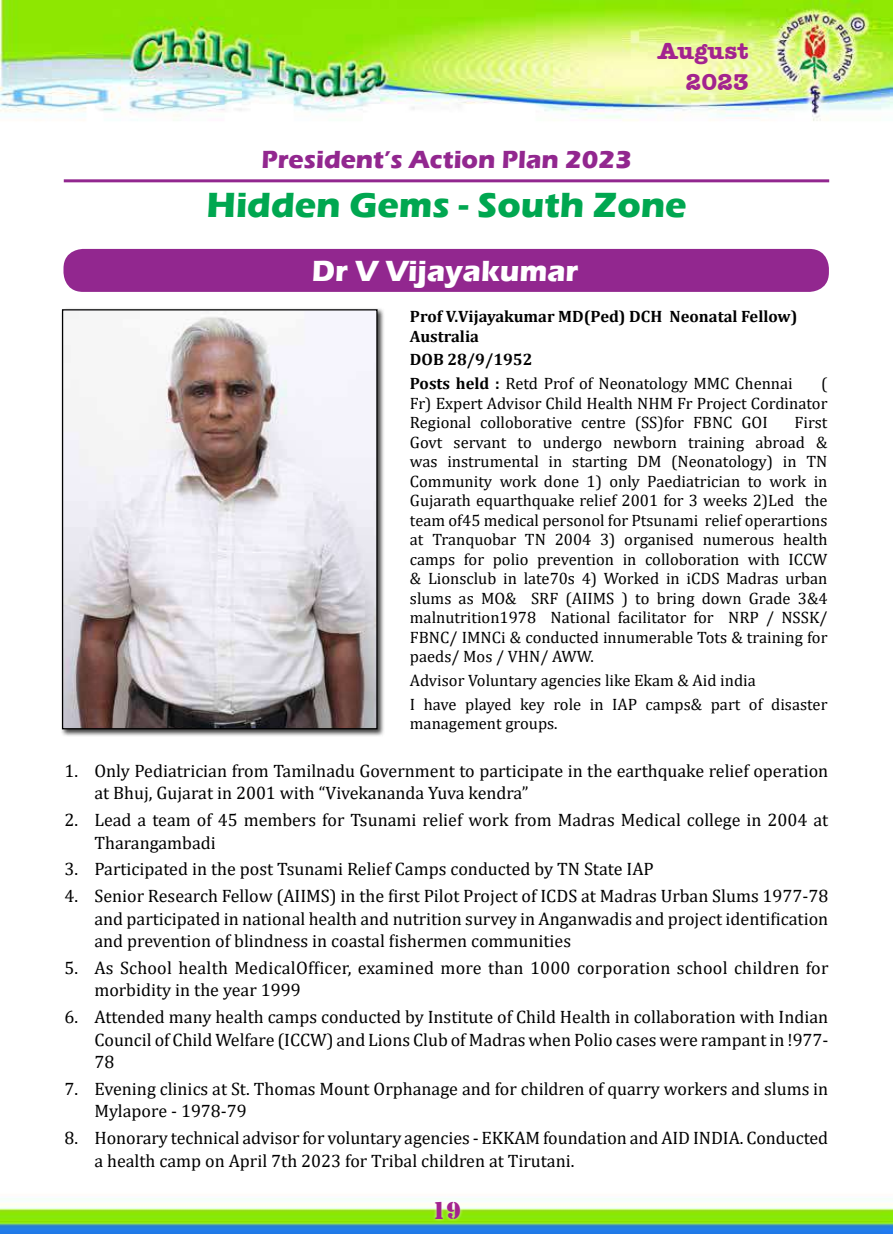
<style>
.page{position:relative;width:893px;height:1234px;background:#fff}
.page>*{position:absolute;margin:0;border:0;box-sizing:border-box;transform-origin:0 0}
.t1{font:700 36px "Eras ITC";color:#00a750}
.t2{font:700 30px "Eras ITC";color:#fff}
.t3{font:700 25.5px "Eras ITC";color:#92278f}
.t4{font:25.5px "Army";color:#a3238f}
.t5{font:700 24px/30.6px "Amer Typewriter IT Cby BT";color:#a3238f;text-align:right}
.t6{font:18px/22.5px "Cambria";color:#000}
.t7{font:700 18px "Amer Typewriter IT Cby BT";color:#a3238f}
.t8{font:16.5px/19.5px "Cambria";color:#000}
.t9{font:700 16.5px/19.5px "Cambria";color:#000}
.s1{font-weight:700}
</style>
<div class="page">
<img style="left:0;top:0;width:893px;height:1233px">
<div style="left:432px;top:1198px;width:32px;height:23px;background:#fff;opacity:.75"></div>
<div style="left:60px;top:307px;width:325px;height:430px;background:#000;opacity:.75"></div>
<img style="left:64px;top:311px;width:312px;height:416px">
<div style="left:62px;top:309px;width:316px;height:420px;border:1px solid #000"></div>
<hr style="left:64px;top:179px;width:765px;height:3px;background:#92278f">
<div style="left:63px;top:249px;width:766px;height:43px;background:#92278f;border-radius:19px"></div>
<h3 class="t5" style="left:658px;top:35px;width:92px">August<br>2023</h3>
<p class="t7" style="left:650px;top:39px;width:56px">Vol. 1</p>
<h3 class="t3" style="left:261px;top:144px;width:372px">President’s Action Plan 2023</h3>
<h1 class="t1" style="left:207px;top:184px;width:481px">Hidden Gems - South Zone</h1>
<h2 class="t2" style="left:312px;top:253px;width:268px">Dr V Vijayakumar</h2>
<p class="t9" style="left:410px;top:306px;width:389px">Prof V.Vijayakumar MD(Ped) DCH Neonatal Fellow)<br>Australia</p>
<p class="t8" style="left:410px;top:348px;width:384px;line-height:23.7px"><span class="s1">DOB 28/9/1952<br>posts held :</span> Retd Prof of Neonatology MMC Chennai</p>
<p class="t8" style="left:410px;top:373px;width:419px;text-align:justify;text-indent:411px">( Fr) Expert Advisor Child Health NHM Fr Project Cordinator Regional colloborative centre (SS)for FBNC GOI</p>
<p class="t8" style="left:410px;top:412px;width:419px;text-align:justify;text-indent:385px">First Govt servant to undergo newborn training abroad &amp; was instrumental in starting DM (Neonatology) in TN Community work done 1) only Paediatrician to work in Gujarath equarthquake relief 2001 for 3 weeks 2)Led the team of45 medical personol for Ptsunami relief operartions at Tranquobar TN 2004 3) organised numerous health camps for polio prevention in colloboration with ICCW &amp; Lionsclub in late70s 4) Worked in iCDS Madras urban slums as MO&amp; SRF (AIIMS ) to bring down Grade 3&amp;4 malnutrition1978 National facilitator for NRP / NSSK/ FBNC/ IMNCi &amp; conducted innumerable Tots &amp; training for paeds/ Mos / VHN/ AWW.</p>
<p class="t8" style="left:410px;top:668px;width:419px;line-height:23.7px">Advisor Voluntary agencies like Ekam &amp; Aid india<br>I have played key role in IAP camps&amp; part of disaster</p>
<p class="t8" style="left:410px;top:713px;width:149px">management groups.</p>
<p class="t6" style="left:94px;top:759px;width:735px;text-indent:-30px">1. Only Pediatrician from Tamilnadu Government to participate in the earthquake relief operation at Bhuj, Gujarat in 2001 with “Vivekananda Yuva kendra”</p>
<p class="t6" style="left:94px;top:808px;width:735px;text-indent:-30px">2. Lead a team of 45 members for Tsunami relief work from Madras Medical college in 2004 at<br>Tharangambadi</p>
<p class="t6" style="left:65px;top:857px;width:591px">3. Participated in the post Tsunami Relief Camps conducted by TN State IAP</p>
<p class="t6" style="left:94px;top:884px;width:735px;text-align:justify;text-indent:-30px">4. Senior Research Fellow (AIIMS) in the first Pilot Project of ICDS at Madras Urban Slums 1977-78 and participated in national health and nutrition survey in Anganwadis and project identification and prevention of blindness in coastal fishermen communities</p>
<p class="t6" style="left:94px;top:956px;width:736px;text-indent:-30px">5. As School health MedicalOfficer, examined more than 1000 corporation school children for morbidity in the year 1999</p>
<p class="t6" style="left:94px;top:1005px;width:736px;text-align:justify;text-indent:-30px">6. Attended many health camps conducted by Institute of Child Health in collaboration with Indian Council of Child Welfare (ICCW) and Lions Club of Madras when Polio cases were rampant in !977- 78</p>
<p class="t6" style="left:94px;top:1077px;width:735px;text-indent:-30px">7. Evening clinics at St. Thomas Mount Orphanage and for children of quarry workers and slums in<br>Mylapore - 1978-79</p>
<p class="t6" style="left:94px;top:1126px;width:735px;text-indent:-30px">8. Honorary technical advisor for voluntary agencies - EKKAM foundation and AID INDIA. Conducted a health camp on April 7th 2023 for Tribal children at Tirutani.</p>
<h3 class="t4" style="left:432px;top:1195px;width:31px">19</h3>
</div>
